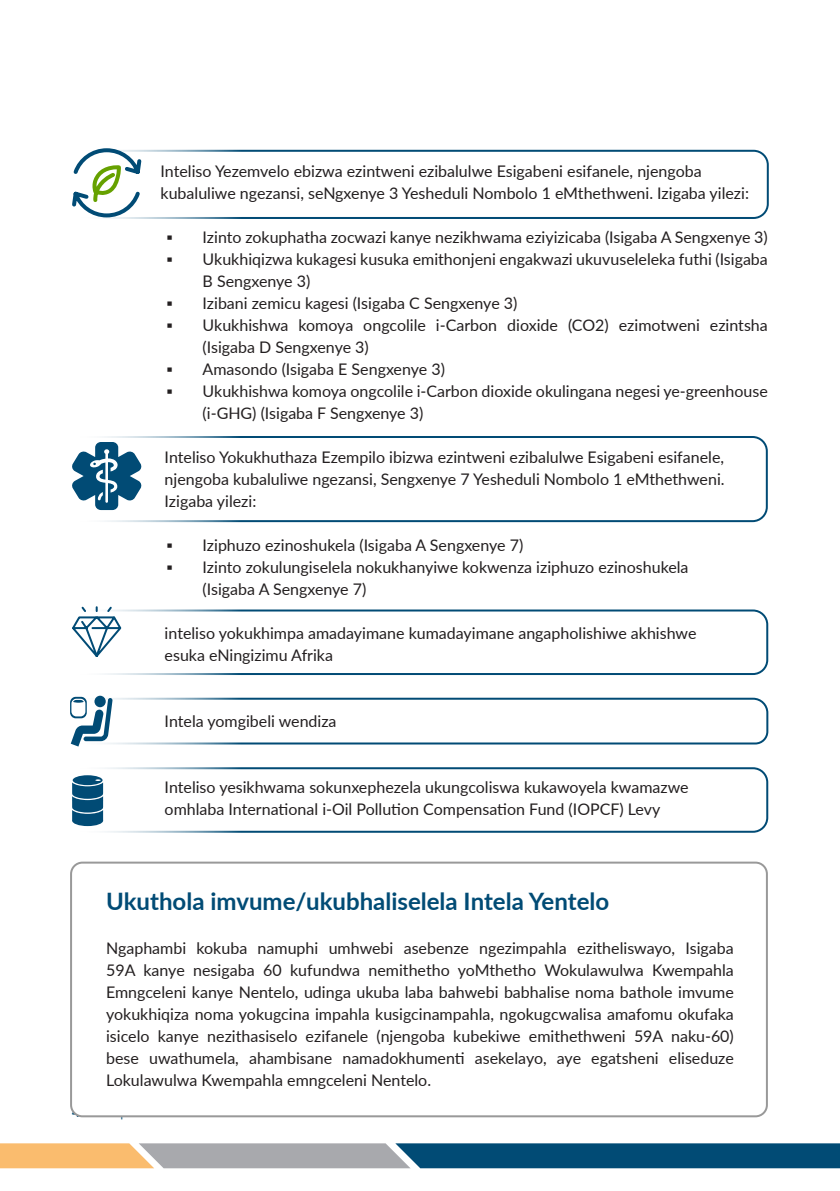
<style>
.page{position:relative;width:840px;height:1191px;background:#fff}
.page>*{position:absolute;margin:0;border:0;box-sizing:border-box;transform-origin:0 0}
.t1{font:700 24px "Lato";color:#014b75}
.t2{font:16px/22px "Lato";color:#231f20}
.t3{font:700 14px "Lato";color:#014b75}
.t4{font:14px "Lato";color:#014b75}
</style>
<div class="page">
<svg style="left:0;top:1143px;width:839px;height:25px;background:#647f89"></svg>
<div style="left:70px;top:861px;width:697px;height:256px;border:2px solid #999;border-radius:11px"></div>
<svg style="left:81px;top:606px;width:31px;height:2px"></svg>
<svg style="left:72px;top:608px;width:696px;height:67px"></svg>
<svg style="left:70px;top:696px;width:698px;height:50px"></svg>
<svg style="left:72px;top:767px;width:696px;height:66px"></svg>
<svg style="left:72px;top:149px;width:697px;height:70px"></svg>
<svg style="left:72px;top:436px;width:696px;height:87px"></svg>
<p class="t2" style="left:160px;top:159px;width:589px">Inteliso Yezemvelo ebizwa ezintweni ezibalulwe Esigabeni esifanele, njengoba kubaluliwe ngezansi, seNgxenye 3 Yesheduli Nombolo 1 eMthethweni. Izigaba yilezi:</p>
<p class="t2" style="left:166px;top:225px;width:602px">▪ Izinto zokuphatha zocwazi kanye nezikhwama eziyizicaba (Isigaba A Sengxenye 3)</p>
<p class="t2" style="left:202px;top:247px;width:566px;text-indent:-36px">▪ Ukukhiqizwa kukagesi kusuka emithonjeni engakwazi ukuvuseleleka futhi (Isigaba<br>B Sengxenye 3)</p>
<p class="t2" style="left:166px;top:291px;width:352px">▪ Izibani zemicu kagesi (Isigaba C Sengxenye 3)</p>
<p class="t2" style="left:202px;top:313px;width:566px;text-indent:-36px">▪ Ukukhishwa komoya ongcolile i-Carbon dioxide (CO2) ezimotweni ezintsha (Isigaba D Sengxenye 3)</p>
<p class="t2" style="left:166px;top:357px;width:280px">▪ Amasondo (Isigaba E Sengxenye 3)</p>
<p class="t2" style="left:202px;top:379px;width:566px;text-indent:-36px">▪ Ukukhishwa komoya ongcolile i-Carbon dioxide okulingana negesi ye-greenhouse (i-GHG) (Isigaba F Sengxenye 3)</p>
<p class="t2" style="left:164px;top:445px;width:561px;text-align:justify">Inteliso Yokukhuthaza Ezempilo ibizwa ezintweni ezibalulwe Esigabeni esifanele, njengoba kubaluliwe ngezansi, Sengxenye 7 Yesheduli Nombolo 1 eMthethweni.<br>Izigaba yilezi:</p>
<p class="t2" style="left:166px;top:533px;width:358px">▪ Iziphuzo ezinoshukela (Isigaba A Sengxenye 7)</p>
<p class="t2" style="left:202px;top:555px;width:487px;text-indent:-36px">▪ Izinto zokulungiselela nokukhanyiwe kokwenza iziphuzo ezinoshukela (Isigaba A Sengxenye 7)</p>
<p class="t2" style="left:164px;top:621px;width:533px">inteliso yokukhimpa amadayimane kumadayimane angapholishiwe akhishwe esuka eNingizimu Afrika</p>
<p class="t2" style="left:164px;top:709px;width:173px">Intela yomgibeli wendiza</p>
<p class="t2" style="left:164px;top:775px;width:525px">Inteliso yesikhwama sokunxephezela ukungcoliswa kukawoyela kwamazwe omhlaba International i-Oil Pollution Compensation Fund (IOPCF) Levy</p>
<p class="t1" style="left:106px;top:883px;width:504px">Ukuthola imvume/ukubhaliselela Intela Yentelo</p>
<p class="t2" style="left:106px;top:936px;width:629px;text-align:justify">Ngaphambi kokuba namuphi umhwebi asebenze ngezimpahla ezitheliswayo, Isigaba 59A kanye nesigaba 60 kufundwa nemithetho yoMthetho Wokulawulwa Kwempahla Emngceleni kanye Nentelo, udinga ukuba laba bahwebi babhalise noma bathole imvume yokukhiqiza noma yokugcina impahla kusigcinampahla, ngokugcwalisa amafomu okufaka isicelo kanye nezithasiselo ezifanele (njengoba kubekiwe emithethweni 59A naku-60) bese uwathumela, ahambisane namadokhumenti asekelayo, aye egatsheni eliseduze Lokulawulwa Kwempahla emngceleni Nentelo.</p>
<p class="t3" style="left:72px;top:1101px;width:10px">4</p>
<p class="t4" style="left:120px;top:1102px;width:5px">|</p>
</div>
